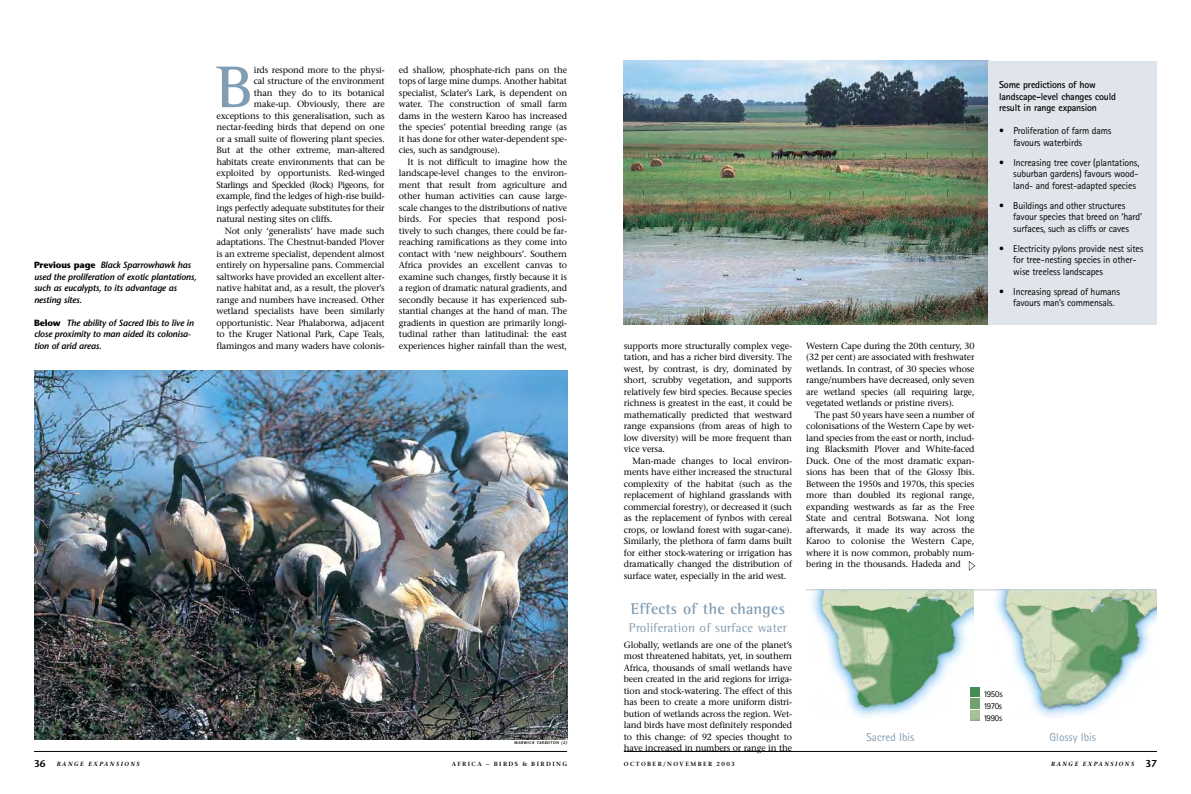
<style>
.page{position:relative;width:1191px;height:794px;background:#fff}
.page>*{position:absolute;margin:0;border:0;box-sizing:border-box;transform-origin:0 0}
.t1{font:700 60.3px "Rotis Semi Serif";color:#819db4}
.t2{font:700 16px "Rotis Semi Serif";letter-spacing:.015em;color:#819db4}
.t3{font:13px "Rotis Semi Serif";letter-spacing:.015em;color:#819db4}
.t4{font:11.5px "Rotis Sans Serif";color:#819db4}
.t5{font:10px/11.5px "Rotis Sans Serif";letter-spacing:-.015em;color:#000}
.t6{font:700 10px/11.5px "Rotis Sans Serif";letter-spacing:-.015em;color:#000}
.t7{font:9px/11.5px "Stone Serif";letter-spacing:-.015em;color:#000;text-align:justify}
.t8{font:italic 600 9px/11.5px "Stone Sans";letter-spacing:-.015em;color:#000}
.t9{font:9px "Stone Serif";letter-spacing:-.045em;color:#000}
.t10{font:9px/12px "Rotis Sans Serif";letter-spacing:-.03em;color:#000;text-align:justify}
.t11{font:600 6px "Stone Serif";letter-spacing:.24em;color:#000}
.t12{font:italic 600 6px "Stone Serif";letter-spacing:.24em;color:#000}
.t13{font:italic 600 4px "Stone Sans";letter-spacing:.1em;color:#000}
.s1{font-weight:700;font-style:normal}
.s2{font-family:"Stone Sans";font-style:normal;font-size:10px}
</style>
<div class="page">
<hr style="left:624px;top:751px;width:533px;height:1px;background:#000">
<hr style="left:34px;top:751px;width:533px;height:1px;background:#000">
<img style="left:624px;top:61px;width:364px;height:264px">
<img style="left:993px;top:590px;width:164px;height:127px">
<img style="left:809px;top:590px;width:164px;height:127px">
<img style="left:34px;top:371px;width:533px;height:368px">
<hr style="left:806px;top:589px;width:350px;height:1px;background:#bbc8d4">
<div style="left:988px;top:61px;width:169px;height:263px;background:#e0e5eb"></div>
<svg style="left:970px;top:687px;width:9px;height:33px"></svg>
<svg style="left:969px;top:561px;width:6px;height:10px"></svg>
<p class="t8" style="left:34px;top:259px;width:164px"><span class="s1">Previous page</span> Black Sparrowhawk has used the proliferation of exotic plantations, such as eucalypts, to its advantage as nesting sites.</p>
<p class="t8" style="left:34px;top:317px;width:161px"><span class="s1">Below</span> The ability of Sacred Ibis to live in close proximity to man aided its colonisa&shy;tion of arid areas.</p>
<h1 class="t1" style="left:216px;top:51px;width:38px">B</h1>
<p class="t7" style="left:254px;top:64px;width:132px">irds respond more to the physi-</p>
<p class="t7" style="left:254px;top:75px;width:132px">cal structure of the environment</p>
<p class="t7" style="left:254px;top:87px;width:132px">than they do to its botanical</p>
<p class="t7" style="left:254px;top:98px;width:132px">make-up. Obviously, there are</p>
<p class="t7" style="left:216px;top:110px;width:170px">exceptions to this generalisation, such as</p>
<p class="t7" style="left:216px;top:121px;width:170px">nectar-feeding birds that depend on one</p>
<p class="t7" style="left:216px;top:133px;width:170px">or a small suite of flowering plant species.</p>
<p class="t7" style="left:216px;top:144px;width:170px">But at the other extreme, man-altered</p>
<p class="t7" style="left:216px;top:156px;width:170px">habitats create environments that can be</p>
<p class="t7" style="left:216px;top:167px;width:170px">exploited by opportunists. Red-winged</p>
<p class="t9" style="left:216px;top:179px;width:170px">Starlings and Speckled (Rock) Pigeons, for</p>
<p class="t7" style="left:216px;top:190px;width:170px">example, find the ledges of high-rise build-</p>
<p class="t7" style="left:216px;top:202px;width:170px">ings perfectly adequate substitutes for their</p>
<p class="t7" style="left:216px;top:213px;width:118px">natural nesting sites on cliffs.</p>
<p class="t7" style="left:225px;top:225px;width:161px">Not only ‘generalists’ have made such</p>
<p class="t7" style="left:216px;top:236px;width:170px">adaptations. The Chestnut-banded Plover</p>
<p class="t7" style="left:216px;top:248px;width:170px">is an extreme specialist, dependent almost</p>
<p class="t7" style="left:216px;top:259px;width:170px">entirely on hypersaline pans. Commercial</p>
<p class="t7" style="left:216px;top:271px;width:170px">saltworks have provided an excellent alter-</p>
<p class="t7" style="left:216px;top:282px;width:170px">native habitat and, as a result, the plover’s</p>
<p class="t7" style="left:216px;top:294px;width:170px">range and numbers have increased. Other</p>
<p class="t7" style="left:216px;top:305px;width:170px">wetland specialists have been similarly</p>
<p class="t7" style="left:216px;top:317px;width:170px">opportunistic. Near Phalaborwa, adjacent</p>
<p class="t7" style="left:216px;top:328px;width:170px">to the Kruger National Park, Cape Teals,</p>
<p class="t7" style="left:216px;top:340px;width:169px">flamingos and many waders have colonis-</p>
<p class="t7" style="left:399px;top:64px;width:170px">ed shallow, phosphate-rich pans on the tops of large mine dumps. Another habitat specialist, Sclater’s Lark, is dependent on water. The construction of small farm dams in the western Karoo has increased the species’ potential breeding range (as it has done for other water-dependent spe&shy;cies, such as sandgrouse).</p>
<p class="t7" style="left:399px;top:156px;width:170px;text-indent:9px">It is not difficult to imagine how the landscape-level changes to the environ&shy;ment that result from agriculture and other human activities can cause large&shy;scale changes to the distributions of native birds. For species that respond posi&shy;tively to such changes, there could be far&shy;reaching ramifications as they come into contact with ‘new neighbours’. Southern Africa provides an excellent canvas to examine such changes, firstly because it is a region of dramatic natural gradients, and secondly because it has experienced sub&shy;stantial changes at the hand of man. The gradients in question are primarily longi&shy;tudinal rather than latitudinal: the east experiences higher rainfall than the west,</p>
<p class="t13" style="left:514px;top:740px;width:54px">warwick tarboton (2)</p>
<p class="t12" style="left:34px;top:760px;width:107px"><span class="s2">36</span> RANGE EXPANSIONS</p>
<p class="t11" style="left:452px;top:760px;width:117px">AFRICA – BIRDS &amp; BIRDING</p>
<p class="t6" style="left:999px;top:79px;width:118px">Some predictions of how landscape-level changes could result in range expansion</p>
<p class="t5" style="left:1013px;top:125px;width:100px;text-indent:-14px">• Proliferation of farm dams favours waterbirds</p>
<p class="t5" style="left:1013px;top:157px;width:128px;text-align:justify;text-indent:-14px">• Increasing tree cover (plantations, suburban gardens) favours wood&shy;land- and forest-adapted species</p>
<p class="t5" style="left:1013px;top:200px;width:130px;text-indent:-14px">• Buildings and other structures favour species that breed on ‘hard’ surfaces, such as cliffs or caves</p>
<p class="t5" style="left:1013px;top:243px;width:131px;text-indent:-14px">• Electricity pylons provide nest sites for tree-nesting species in other&shy;wise treeless landscapes</p>
<p class="t5" style="left:1013px;top:286px;width:108px;text-indent:-14px">• Increasing spread of humans favours man’s commensals.</p>
<p class="t7" style="left:624px;top:340px;width:170px">supports more structurally complex vege&shy;tation, and has a richer bird diversity. The west, by contrast, is dry, dominated by short, scrubby vegetation, and supports relatively few bird species. Because species richness is greatest in the east, it could be mathematically predicted that westward range expansions (from areas of high to low diversity) will be more frequent than vice versa.</p>
<p class="t7" style="left:624px;top:455px;width:170px;text-indent:9px">Man-made changes to local environ&shy;ments have either increased the structural complexity of the habitat (such as the replacement of highland grasslands with commercial forestry), or decreased it (such as the replacement of fynbos with cereal crops, or lowland forest with sugar-cane).<br>Similarly, the plethora of farm dams built for either stock-watering or irrigation has dramatically changed the distribution of surface water, especially in the arid west.</p>
<h2 class="t2" style="left:631px;top:599px;width:156px">Effects of the changes</h2>
<h3 class="t3" style="left:629px;top:619px;width:159px">Proliferation of surface water</h3>
<p class="t7" style="left:624px;top:639px;width:170px">Globally, wetlands are one of the planet’s most threatened habitats, yet, in southern Africa, thousands of small wetlands have been created in the arid regions for irriga&shy;tion and stock-watering. The effect of this has been to create a more uniform distri&shy;bution of wetlands across the region. Wet&shy;land birds have most definitely responded to this change: of 92 species thought to have increased in numbers or range in the</p>
<p class="t7" style="left:806px;top:340px;width:170px">Western Cape during the 20th century, 30 (32 per cent) are associated with freshwater wetlands. In contrast, of 30 species whose range/numbers have decreased, only seven are wetland species (all requiring large, vegetated wetlands or pristine rivers).</p>
<p class="t7" style="left:806px;top:409px;width:170px;text-indent:9px">The past 50 years have seen a number of colonisations of the Western Cape by wet&shy;land species from the east or north, includ&shy;ing Blacksmith Plover and White-faced Duck. One of the most dramatic expan&shy;sions has been that of the Glossy Ibis.<br>Between the 1950s and 1970s, this species more than doubled its regional range, expanding westwards as far as the Free State and central Botswana. Not long afterwards, it made its way across the Karoo to colonise the Western Cape, where it is now common, probably num&shy;bering in the thousands. Hadeda and</p>
<p class="t4" style="left:866px;top:730px;width:49px">Sacred Ibis</p>
<p class="t10" style="left:983px;top:687px;width:21px">1950s 1970s 1990s</p>
<p class="t4" style="left:1049px;top:730px;width:48px">Glossy Ibis</p>
<p class="t11" style="left:624px;top:760px;width:112px">OCTOBER/NOVEMBER 2003</p>
<p class="t12" style="left:1051px;top:760px;width:107px">RANGE EXPANSIONS <span class="s2">37</span></p>
</div>
